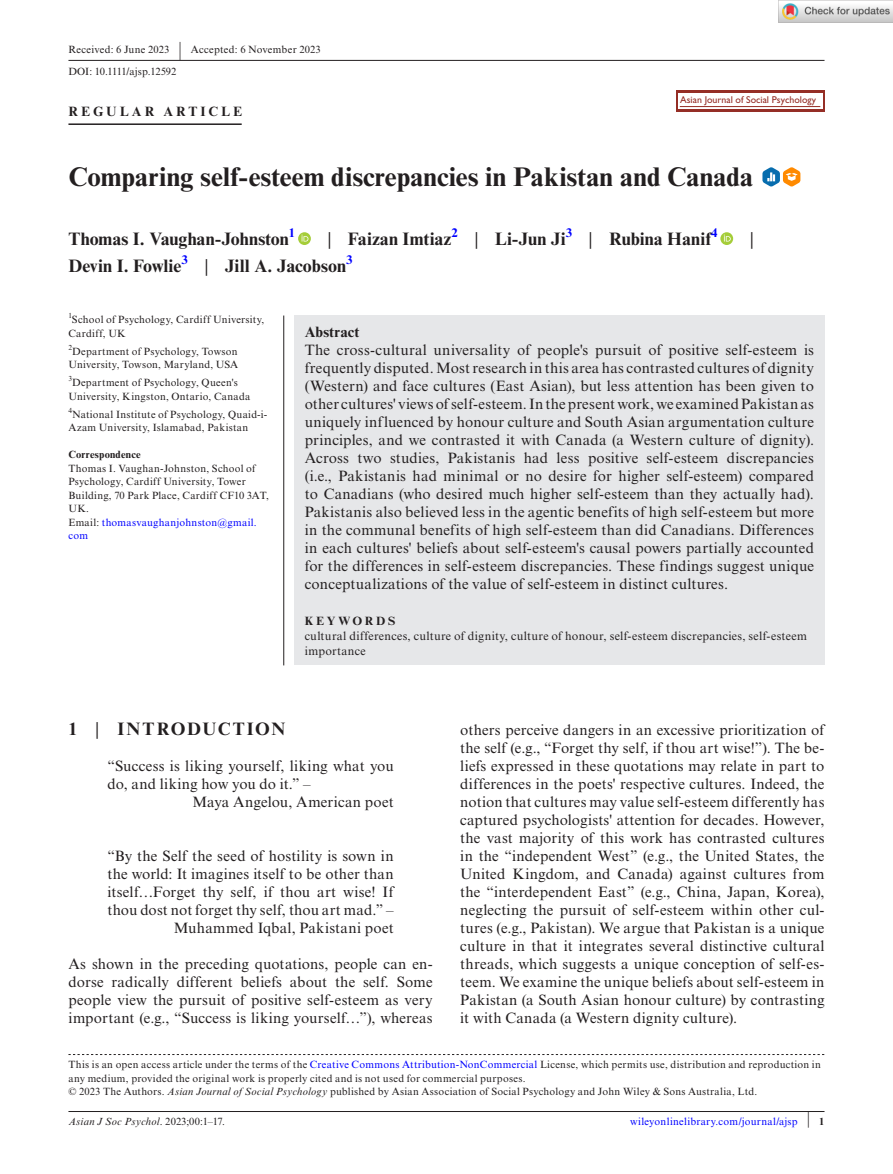
<style>
.page{position:relative;width:893px;height:1174px;background:#fff}
.page>*{position:absolute;margin:0;border:0;box-sizing:border-box;transform-origin:0 0}
.t1{font:700 27px "Times New Roman MT Std";color:#231f20}
.t2{font:700 18px "Times New Roman MT Std";letter-spacing:.005em;color:#231f20}
.t3{font:700 18px "Times New Roman MT Std";letter-spacing:.085em;color:#231f20}
.t4{font:18px "Times New Roman MT Std";color:#231f20}
.t5{font:17.4px "Times New Roman MT Std";color:#231f20;scale:.61 1}
.t6{font:15px/18px "Times New Roman MT Std";letter-spacing:.015em;color:#231f20;text-align:justify}
.t7{font:700 15px "Times New Roman MT Std";letter-spacing:.005em;color:#231f20}
.t8{font:700 13.5px "Times New Roman MT Std";letter-spacing:.225em;color:#231f20}
.t9{font:700 12.6px "Times New Roman MT Std";color:#00f}
.t10{font:12px/15px "Times New Roman MT Std";letter-spacing:.03em;color:#231f20}
.t11{font:700 12px "Times New Roman MT Std";letter-spacing:.23em;color:#231f20}
.t12{font:10.5px/13.5px "Times New Roman MT Std";letter-spacing:.025em;color:#231f20}
.t13{font:10.5px "Times New Roman MT Std";letter-spacing:.025em;color:#00f}
.t14{font:italic 10.5px "Times New Roman MT Std";letter-spacing:.025em;color:#231f20}
.t15{font:700 10.5px "Times New Roman MT Std";letter-spacing:.02em;color:#231f20}
.t16{font:9.9px "Gill Sans";color:#952d26}
.s1{font-size:19.65px}
.s2{font-weight:400}
.s3{color:#00f}
.s4{font-style:italic}
.s5{font-style:normal}
</style>
<div class="page">
<hr style="left:68px;top:1111px;width:756px;height:1px;background:#231f20">
<svg style="left:676px;top:91px;width:148px;height:21px"></svg>
<div style="left:678px;top:94px;width:144px;height:15px;background:#fff"></div>
<hr style="left:680px;top:106px;width:140px;height:1px;background:#952e26">
<hr style="left:68px;top:60px;width:756px;height:1px;background:#231f20">
<hr style="left:68px;top:123px;width:174px;height:2px;background:#231f20">
<svg style="left:762px;top:167px;width:38px;height:19px"></svg>
<svg style="left:298px;top:232px;width:13px;height:13px"></svg>
<svg style="left:302px;top:234px;width:6px;height:7px"></svg>
<svg style="left:720px;top:232px;width:13px;height:13px"></svg>
<svg style="left:724px;top:234px;width:7px;height:7px"></svg>
<svg style="left:68px;top:1054px;width:756px;height:1px"></svg>
<div style="left:294px;top:315px;width:530px;height:350px;background:#e6e7e9"></div>
<hr style="left:283px;top:315px;width:1px;height:350px;background:#231f20">
<img style="left:779px;top:0;width:114px;height:23px">
<p class="t12" style="left:68px;top:39px;width:254px;line-height:22.2px">Received: 6 June 2023 <span class="s1">|</span> Accepted: 6 November 2023<br>DOI: 10.1111/ajsp.12592</p>
<p class="t8" style="left:68px;top:103px;width:175px">REGULAR ARTICLE</p>
<p class="t16" style="left:680px;top:94px;width:137px">Asian Journal of Social Psychology</p>
<h1 class="t1" style="left:68px;top:161px;width:686px">Comparing self-esteem discrepancies in Pakistan and Canada</h1>
<p class="t9" style="left:289px;top:225px;width:8px">1</p>
<p class="t2" style="left:328px;top:228px;width:125px"><span class="s2">|</span> Faizan Imtiaz</p>
<p class="t9" style="left:452px;top:225px;width:8px">2</p>
<p class="t2" style="left:475px;top:228px;width:92px"><span class="s2">|</span> Li-Jun Ji</p>
<p class="t9" style="left:566px;top:225px;width:8px">3</p>
<p class="t2" style="left:589px;top:228px;width:124px"><span class="s2">|</span> Rubina Hanif</p>
<p class="t9" style="left:711px;top:225px;width:8px">4</p>
<p class="t4" style="left:750px;top:228px;width:5px">|</p>
<p class="t2" style="left:68px;top:228px;width:222px">Thomas I. Vaughan-Johnston</p>
<p class="t2" style="left:68px;top:255px;width:114px">Devin I. Fowlie</p>
<p class="t9" style="left:181px;top:252px;width:8px">3</p>
<p class="t2" style="left:205px;top:255px;width:143px"><span class="s2">|</span> Jill A. Jacobson</p>
<p class="t9" style="left:346px;top:252px;width:8px">3</p>
<p class="t12" style="left:68px;top:313px;width:197px"><sup>1</sup>School of Psychology, Cardiff University,<br>Cardiff, UK</p>
<p class="t12" style="left:68px;top:344px;width:171px"><sup>2</sup>Department of Psychology, Towson<br>University, Towson, Maryland, USA</p>
<p class="t12" style="left:68px;top:376px;width:183px"><sup>3</sup>Department of Psychology, Queen's<br>University, Kingston, Ontario, Canada</p>
<p class="t12" style="left:68px;top:407px;width:201px"><sup>4</sup>National Institute of Psychology, Quaid-i-<br>Azam University, Islamabad, Pakistan</p>
<p class="t15" style="left:68px;top:448px;width:74px">Correspondence</p>
<p class="t12" style="left:68px;top:461px;width:202px">Thomas I. Vaughan-Johnston, School of<br>Psychology, Cardiff University, Tower<br>Building, 70 Park Place, Cardiff CF10 3AT,<br>UK.<br>Email: <span class="s3">thomasvaughanjohnston@gmail. com</span></p>
<p class="t7" style="left:305px;top:322px;width:56px">Abstract</p>
<p class="t6" style="left:305px;top:341px;width:511px">The cross-cultural universality of people's pursuit of positive self-esteem is frequently disputed. Most research in this area has contrasted cultures of dignity (Western) and face cultures (East Asian), but less attention has been given to other cultures' views of self-esteem. In the present work, we examined Pakistan as uniquely influenced by honour culture and South Asian argumentation culture principles, and we contrasted it with Canada (a Western culture of dignity).<br>Across two studies, Pakistanis had less positive self-esteem discrepancies (i.e., Pakistanis had minimal or no desire for higher self-esteem) compared to Canadians (who desired much higher self-esteem than they actually had).<br>Pakistanis also believed less in the agentic benefits of high self-esteem but more in the communal benefits of high self-esteem than did Canadians. Differences in each cultures' beliefs about self-esteem's causal powers partially accounted for the differences in self-esteem discrepancies. These findings suggest unique conceptualizations of the value of self-esteem in distinct cultures.</p>
<p class="t11" style="left:305px;top:613px;width:92px">KEYWORDS</p>
<p class="t10" style="left:305px;top:628px;width:504px">cultural differences, culture of dignity, culture of honour, self-esteem discrepancies, self-esteem importance</p>
<p class="t3" style="left:68px;top:718px;width:219px">1 <span class="s2">|</span> INTRODUCTION</p>
<p class="t6" style="left:107px;top:757px;width:288px">“Success is liking yourself, liking what you</p>
<p class="t6" style="left:107px;top:775px;width:205px">do, and liking how you do it.” –</p>
<p class="t6" style="left:192px;top:793px;width:203px">Maya Angelou, American poet</p>
<p class="t6" style="left:107px;top:847px;width:288px;text-align:right">“By the Self the seed of hostility is sown in the world: It imagines itself to be other than itself…Forget thy self, if thou art wise! If thou dost not forget thy self, thou art mad.” – Muhammed Iqbal, Pakistani poet</p>
<p class="t6" style="left:68px;top:955px;width:366px">As shown in the preceding quotations, people can en&shy;dorse radically different beliefs about the self. Some people view the pursuit of positive self-esteem as very important (e.g., “Success is liking yourself…”), whereas</p>
<p class="t6" style="left:460px;top:721px;width:366px">others perceive dangers in an excessive prioritization of the self (e.g., “Forget thy self, if thou art wise!”). The be&shy;liefs expressed in these quotations may relate in part to differences in the poets' respective cultures. Indeed, the notion that cultures may value self-esteem differently has captured psychologists' attention for decades. However, the vast majority of this work has contrasted cultures in the “independent West” (e.g., the United States, the United Kingdom, and Canada) against cultures from the “interdependent East” (e.g., China, Japan, Korea), neglecting the pursuit of self-esteem within other cul&shy;tures (e.g., Pakistan). We argue that Pakistan is a unique culture in that it integrates several distinctive cultural threads, which suggests a unique conception of self-es&shy;teem. We examine the unique beliefs about self-esteem in Pakistan (a South Asian honour culture) by contrasting it with Canada (a Western dignity culture).</p>
<p class="t12" style="left:68px;top:1058px;width:754px">This is an open access article under the terms of the <span class="s3">Creative Commons Attribution-NonCommercial</span> License, which permits use, distribution and reproduction in any medium, provided the original work is properly cited and is not used for commercial purposes.<br>© 2023 The Authors. <span class="s4">Asian Journal of Social Psychology</span> published by Asian Association of Social Psychology and John Wiley &amp; Sons Australia, Ltd.</p>
<p class="t14" style="left:68px;top:1115px;width:158px">Asian J Soc Psychol<span class="s5">. 2023;00:1–17.</span></p>
<p class="t5" style="left:807px;top:1108px;width:29px">| <sub>1</sub></p>
<p class="t13" style="left:630px;top:1115px;width:169px">wileyonlinelibrary.com/journal/ajsp</p>
</div>
